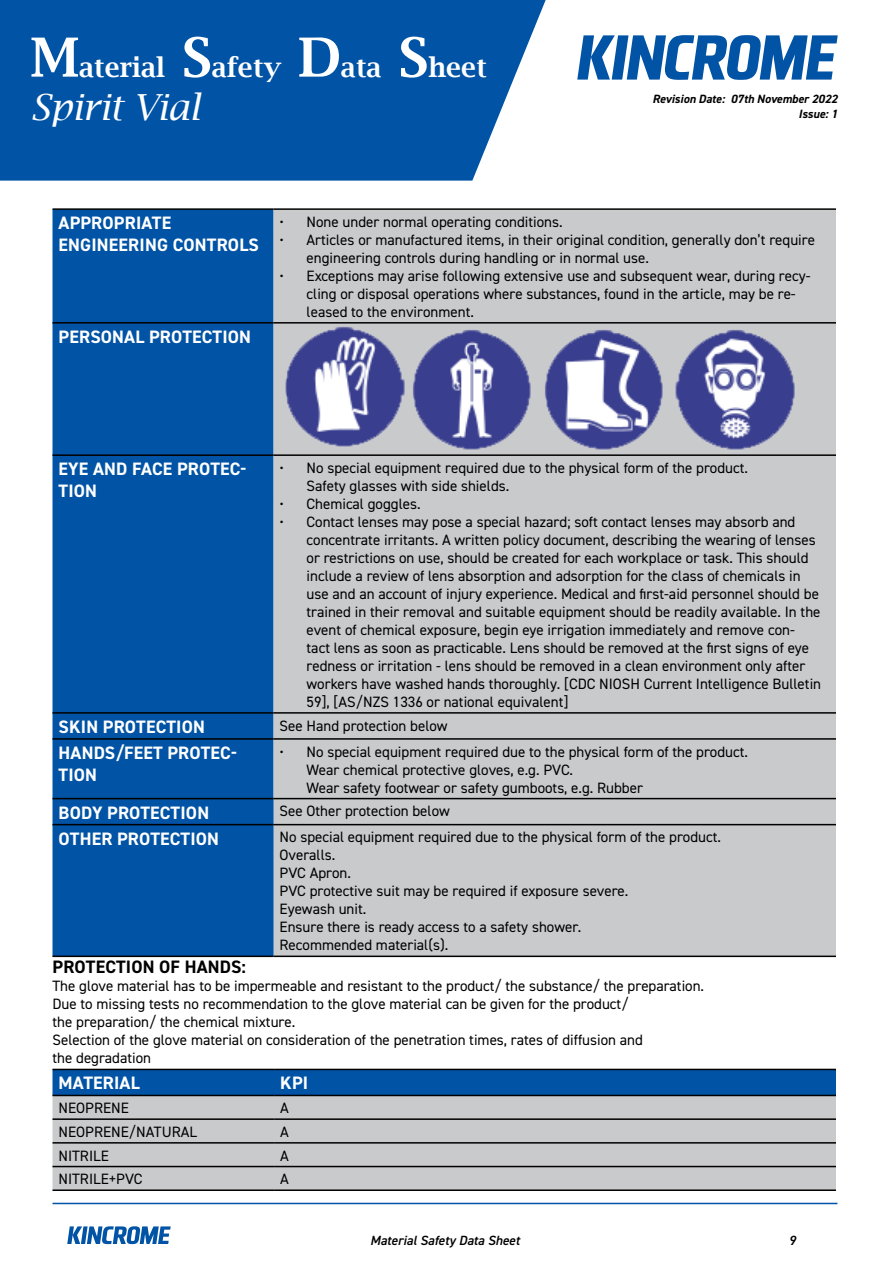
<style>
.page{position:relative;width:893px;height:1263px;background:#fff}
.page>*{position:absolute;margin:0;border:0;box-sizing:border-box;transform-origin:0 0}
.t1{font:italic 36px "Lucida Bright";color:#fff}
.t2{font:600 27px "Lucida Bright";color:#fff}
.t3{font:700 18px/21.6px "DIN2014";letter-spacing:.01em;color:#fff}
.t4{font:700 18px "DIN2014";letter-spacing:.01em;color:#000}
.t5{font:15px/18px "DIN2014";color:#000}
.t6{font:italic 600 13.35px "DIN2014";color:#000}
.t7{font:italic 700 12px/14.4px "DIN2014";color:#000;text-align:right}
.s1{font-size:54px}
</style>
<div class="page">
<svg style="left:67px;top:1226px;width:104px;height:18px"></svg>
<hr style="left:53px;top:1203px;width:784px;height:1px;background:#0053a5">
<div style="left:0;top:0;width:546px;height:181px;background:#0053a5"></div>
<svg style="left:577px;top:35px;width:261px;height:45px"></svg>
<div style="left:52px;top:210px;width:222px;height:588px;background:#0053a5"></div>
<div style="left:274px;top:210px;width:562px;height:745px;background:#c9cacc"></div>
<div style="left:52px;top:799px;width:222px;height:156px;background:#0053a5"></div>
<hr style="left:274px;top:208px;width:562px;height:2px;background:#000">
<hr style="left:274px;top:322px;width:562px;height:2px;background:#000">
<hr style="left:274px;top:454px;width:562px;height:2px;background:#000">
<hr style="left:274px;top:712px;width:562px;height:2px;background:#000">
<hr style="left:274px;top:738px;width:562px;height:2px;background:#000">
<hr style="left:52px;top:208px;width:222px;height:2px;background:#000">
<hr style="left:52px;top:322px;width:222px;height:2px;background:#000">
<hr style="left:52px;top:454px;width:222px;height:2px;background:#000">
<hr style="left:52px;top:712px;width:222px;height:2px;background:#000">
<hr style="left:52px;top:738px;width:222px;height:2px;background:#000">
<hr style="left:52px;top:798px;width:222px;height:1px;background:#000">
<hr style="left:52px;top:824px;width:222px;height:1px;background:#000">
<hr style="left:52px;top:955px;width:222px;height:2px;background:#000">
<hr style="left:274px;top:798px;width:562px;height:1px;background:#000">
<hr style="left:274px;top:824px;width:562px;height:1px;background:#000">
<hr style="left:274px;top:955px;width:562px;height:2px;background:#000">
<img style="left:274px;top:324px;width:562px;height:130px">
<svg style="left:52px;top:1070px;width:784px;height:25px;background:#0051a2"></svg>
<div style="left:52px;top:1096px;width:784px;height:93px;background:#c9cacc"></div>
<hr style="left:52px;top:1069px;width:222px;height:1px;background:#000">
<hr style="left:274px;top:1069px;width:562px;height:1px;background:#000">
<hr style="left:52px;top:1095px;width:222px;height:1px;background:#000">
<hr style="left:274px;top:1095px;width:562px;height:1px;background:#000">
<hr style="left:52px;top:1118px;width:222px;height:2px;background:#000">
<hr style="left:274px;top:1118px;width:562px;height:2px;background:#000">
<hr style="left:52px;top:1142px;width:222px;height:1px;background:#000">
<hr style="left:274px;top:1142px;width:562px;height:1px;background:#000">
<hr style="left:52px;top:1166px;width:222px;height:1px;background:#000">
<hr style="left:274px;top:1166px;width:562px;height:1px;background:#000">
<hr style="left:52px;top:1189px;width:222px;height:2px;background:#000">
<hr style="left:274px;top:1189px;width:562px;height:2px;background:#000">
<h2 class="t2" style="left:30px;top:52px;width:458px"><span class="s1">M</span>aterial <span class="s1">S</span>afety <span class="s1">D</span>ata <span class="s1">S</span>heet</h2>
<h1 class="t1" style="left:30px;top:86px;width:171px">Spirit Vial</h1>
<p class="t7" style="left:653px;top:92px;width:187px">Revision Date: 07th November 2022<br>Issue: 1</p>
<p class="t3" style="left:59px;top:212px;width:202px">APPROPRIATE<br>ENGINEERING CONTROLS</p>
<p class="t5" style="left:280px;top:212px;width:285px">• None under normal operating conditions.</p>
<p class="t5" style="left:307px;top:230px;width:510px;text-indent:-27px">• Articles or manufactured items, in their original condition, generally don’t require engineering controls during handling or in normal use.</p>
<p class="t5" style="left:307px;top:266px;width:505px;text-indent:-27px">• Exceptions may arise following extensive use and subsequent wear, during recy&shy;cling or disposal operations where substances, found in the article, may be re&shy;leased to the environment.</p>
<p class="t3" style="left:59px;top:326px;width:194px">PERSONAL PROTECTION</p>
<p class="t3" style="left:59px;top:458px;width:189px">EYE AND FACE PROTEC-<br>TION</p>
<p class="t5" style="left:307px;top:458px;width:443px;text-indent:-27px">• No special equipment required due to the physical form of the product.<br>Safety glasses with side shields.</p>
<p class="t5" style="left:280px;top:494px;width:143px">• Chemical goggles.</p>
<p class="t5" style="left:307px;top:512px;width:516px;text-indent:-27px">• Contact lenses may pose a special hazard; soft contact lenses may absorb and concentrate irritants. A written policy document, describing the wearing of lenses or restrictions on use, should be created for each workplace or task. This should include a review of lens absorption and adsorption for the class of chemicals in use and an account of injury experience. Medical and first-aid personnel should be trained in their removal and suitable equipment should be readily available. In the event of chemical exposure, begin eye irrigation immediately and remove con&shy;tact lens as soon as practicable. Lens should be removed at the first signs of eye redness or irritation - lens should be removed in a clean environment only after workers have washed hands thoroughly. [CDC NIOSH Current Intelligence Bulletin 59], [AS/NZS 1336 or national equivalent]</p>
<p class="t3" style="left:59px;top:716px;width:148px">SKIN PROTECTION</p>
<p class="t5" style="left:280px;top:716px;width:170px">See Hand protection below</p>
<p class="t3" style="left:59px;top:742px;width:180px">HANDS/FEET PROTEC-<br>TION</p>
<p class="t5" style="left:307px;top:742px;width:443px;text-indent:-27px">• No special equipment required due to the physical form of the product.<br>Wear chemical protective gloves, e.g. PVC.<br>Wear safety footwear or safety gumboots, e.g. Rubber</p>
<p class="t3" style="left:59px;top:801px;width:152px">BODY PROTECTION</p>
<p class="t5" style="left:280px;top:802px;width:172px">See Other protection below</p>
<p class="t3" style="left:59px;top:827px;width:162px">OTHER PROTECTION</p>
<p class="t5" style="left:280px;top:828px;width:443px">No special equipment required due to the physical form of the product.<br>Overalls.<br>PVC Apron.<br>PVC protective suit may be required if exposure severe.<br>Eyewash unit.<br>Ensure there is ready access to a safety shower.<br>Recommended material(s).</p>
<p class="t4" style="left:53px;top:954px;width:195px">PROTECTION OF HANDS:</p>
<p class="t5" style="left:52px;top:976px;width:653px">The glove material has to be impermeable and resistant to the product/ the substance/ the preparation.<br>Due to missing tests no recommendation to the glove material can be given for the product/<br>the preparation/ the chemical mixture.<br>Selection of the glove material on consideration of the penetration times, rates of diffusion and<br>the degradation</p>
<p class="t3" style="left:59px;top:1072px;width:83px">MATERIAL</p>
<p class="t3" style="left:280px;top:1072px;width:29px">KPI</p>
<p class="t5" style="left:58px;top:1099px;width:72px">NEOPRENE</p>
<p class="t5" style="left:280px;top:1099px;width:10px">A</p>
<p class="t5" style="left:58px;top:1122px;width:140px">NEOPRENE/NATURAL</p>
<p class="t5" style="left:280px;top:1122px;width:10px">A</p>
<p class="t5" style="left:58px;top:1146px;width:52px">NITRILE</p>
<p class="t5" style="left:280px;top:1146px;width:10px">A</p>
<p class="t5" style="left:58px;top:1170px;width:86px">NITRILE+PVC</p>
<p class="t5" style="left:280px;top:1170px;width:10px">A</p>
<p class="t6" style="left:370px;top:1231px;width:151px">Material Safety Data Sheet</p>
<p class="t6" style="left:789px;top:1231px;width:8px">9</p>
</div>
